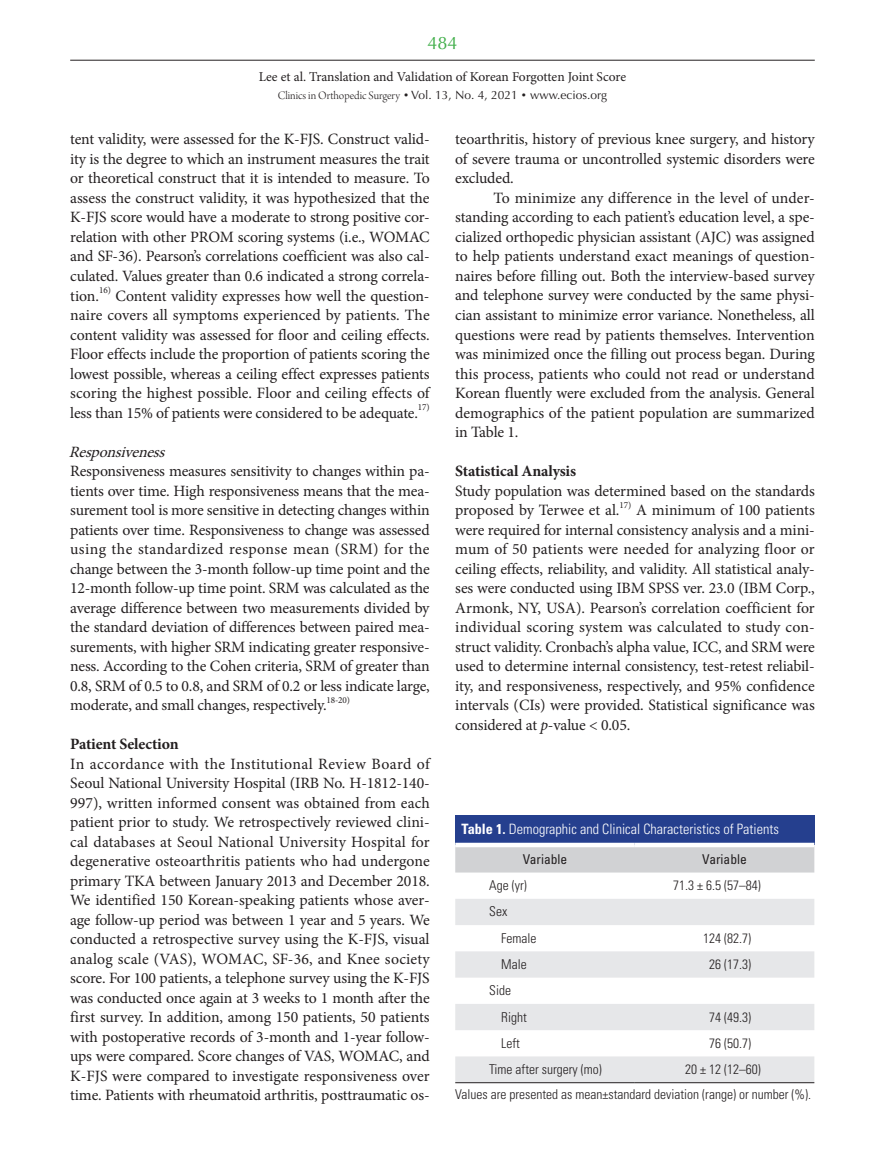
<style>
.page{position:relative;width:885px;height:1170px;background:#fff}
.page>*{position:absolute;margin:0;border:0;box-sizing:border-box;transform-origin:0 0}
.t1{font:18px "Optima LT Std";color:#40ae49}
.t2{font:15.75px/19.5px "Minion Pro";letter-spacing:-.01em;color:#231f20;text-align:justify}
.t3{font:700 15.75px "Minion Pro";letter-spacing:-.015em;color:#231f20}
.t4{font:italic 15.75px "Minion Pro";color:#231f20}
.t5{font:300 condensed 14.25px "Univers LT Std";color:#fff}
.t6{font:300 condensed 13.5px/26.2px "Univers LT Std";color:#231f20}
.t7{font:13.5px "Minion Pro";letter-spacing:-.01em;color:#231f20}
.t8{font:condensed 13.5px "Univers LT Std";color:#231f20}
.t9{font:12px "Optima LT Std";color:#231f20}
.t10{font:9.15px "Minion Pro";letter-spacing:-.01em;color:#231f20}
.s1{font-family:"Arno Pro Light Display"}
.s2{font-size:9px}
.s3{font-style:italic}
.s4{font-weight:700}
</style>
<div class="page">
<hr style="left:70px;top:60px;width:744px;height:1px;background:#231f20">
<div style="left:455px;top:815px;width:359px;height:29px;background:#253f8e"></div>
<div style="left:455px;top:847px;width:359px;height:25px;background:#d1d2d4"></div>
<svg style="left:455px;top:899px;width:359px;height:183px;fill:#e6e7e9"></svg>
<div style="left:455px;top:842px;width:179px;height:5px;background:#fff"></div>
<div style="left:634px;top:842px;width:180px;height:5px;background:#fff"></div>
<hr style="left:455px;top:1082px;width:179px;height:1px;background:#231f20">
<hr style="left:634px;top:1082px;width:180px;height:1px;background:#231f20">
<p class="t1" style="left:427px;top:32px;width:32px">484</p>
<p class="t7" style="left:259px;top:68px;width:369px">Lee et al. Translation and Validation of Korean Forgotten Joint Score</p>
<p class="t9" style="left:278px;top:88px;width:331px"><span class="s1">Clinics in Orthopedic Surgery</span> <span class="s2">•</span> Vol. 13, No. 4, 2021 <span class="s2">•</span> www.ecios.org</p>
<p class="t2" style="left:70px;top:130px;width:361px">tent validity, were assessed for the K-FJS. Construct valid&shy;ity is the degree to which an instrument measures the trait or theoretical construct that it is intended to measure. To assess the construct validity, it was hypothesized that the K-FJS score would have a moderate to strong positive cor&shy;relation with other PROM scoring systems (i.e., WOMAC and SF-36). Pearson’s correlations coefficient was also cal&shy;culated. Values greater than 0.6 indicated a strong correla&shy;tion.</p>
<p class="t2" style="left:455px;top:130px;width:361px">teoarthritis, history of previous knee surgery, and history of severe trauma or uncontrolled systemic disorders were excluded.</p>
<p class="t2" style="left:455px;top:188px;width:361px;text-indent:38px">To minimize any difference in the level of under&shy;standing according to each patient’s education level, a spe&shy;cialized orthopedic physician assistant (AJC) was assigned to help patients understand exact meanings of question&shy;naires before filling out. Both the interview-based survey and telephone survey were conducted by the same physi&shy;cian assistant to minimize error variance. Nonetheless, all questions were read by patients themselves. Intervention was minimized once the filling out process began. During this process, patients who could not read or understand Korean fluently were excluded from the analysis. General demographics of the patient population are summarized in Table 1.</p>
<p class="t3" style="left:455px;top:460px;width:122px">Statistical Analysis</p>
<p class="t2" style="left:455px;top:481px;width:361px">Study population was determined based on the standards proposed by Terwee et al.</p>
<p class="t10" style="left:99px;top:284px;width:13px">16)</p>
<p class="t2" style="left:70px;top:286px;width:361px;text-indent:45px">Content validity expresses how well the question&shy;naire covers all symptoms experienced by patients. The content validity was assessed for floor and ceiling effects.<br>Floor effects include the proportion of patients scoring the lowest possible, whereas a ceiling effect expresses patients scoring the highest possible. Floor and ceiling effects of less than 15% of patients were considered to be adequate.</p>
<p class="t10" style="left:418px;top:401px;width:13px">17)</p>
<p class="t4" style="left:69px;top:441px;width:103px">Responsiveness</p>
<p class="t2" style="left:70px;top:461px;width:361px">Responsiveness measures sensitivity to changes within pa&shy;tients over time. High responsiveness means that the mea&shy;surement tool is more sensitive in detecting changes within patients over time. Responsiveness to change was assessed using the standardized response mean (SRM) for the change between the 3-month follow-up time point and the 12-month follow-up time point. SRM was calculated as the average difference between two measurements divided by the standard deviation of differences between paired mea&shy;surements, with higher SRM indicating greater responsive&shy;ness. According to the Cohen criteria, SRM of greater than 0.8, SRM of 0.5 to 0.8, and SRM of 0.2 or less indicate large, moderate, and small changes, respectively.</p>
<p class="t10" style="left:619px;top:498px;width:13px">17)</p>
<p class="t2" style="left:455px;top:500px;width:361px;text-indent:181px">A minimum of 100 patients were required for internal consistency analysis and a mini&shy;mum of 50 patients were needed for analyzing floor or ceiling effects, reliability, and validity. All statistical analy&shy;ses were conducted using IBM SPSS ver. 23.0 (IBM Corp., Armonk, NY, USA). Pearson’s correlation coefficient for individual scoring system was calculated to study con&shy;struct validity. Cronbach’s alpha value, ICC, and SRM were used to determine internal consistency, test-retest reliabil&shy;ity, and responsiveness, respectively, and 95% confidence intervals (CIs) were provided. Statistical significance was considered at <span class="s3">p</span>-value &lt; 0.05.</p>
<p class="t10" style="left:326px;top:693px;width:25px">18-20)</p>
<p class="t3" style="left:70px;top:733px;width:110px">Patient Selection</p>
<p class="t2" style="left:70px;top:754px;width:361px">In accordance with the Institutional Review Board of Seoul National University Hospital (IRB No. H-1812-140- 997), written informed consent was obtained from each patient prior to study. We retrospectively reviewed clini&shy;cal databases at Seoul National University Hospital for degenerative osteoarthritis patients who had undergone primary TKA between January 2013 and December 2018.<br>We identified 150 Korean-speaking patients whose aver&shy;age follow-up period was between 1 year and 5 years. We conducted a retrospective survey using the K-FJS, visual analog scale (VAS), WOMAC, SF-36, and Knee society score. For 100 patients, a telephone survey using the K-FJS was conducted once again at 3 weeks to 1 month after the first survey. In addition, among 150 patients, 50 patients with postoperative records of 3-month and 1-year follow&shy;ups were compared. Score changes of VAS, WOMAC, and K-FJS were compared to investigate responsiveness over time. Patients with rheumatoid arthritis, posttraumatic os-</p>
<p class="t5" style="left:461px;top:820px;width:319px"><span class="s4">Table 1.</span> Demographic and Clinical Characteristics of Patients</p>
<p class="t8" style="left:522px;top:850px;width:46px">Variable</p>
<p class="t8" style="left:702px;top:850px;width:46px">Variable</p>
<p class="t6" style="left:489px;top:872px;width:39px">Age (yr)</p>
<p class="t6" style="left:673px;top:872px;width:89px">71.3 ± 6.5 (57–84)</p>
<p class="t6" style="left:501px;top:898px;width:37px;text-indent:-12px">Sex<br>Female</p>
<p class="t6" style="left:703px;top:924px;width:49px">124 (82.7)</p>
<p class="t6" style="left:501px;top:951px;width:27px">Male</p>
<p class="t6" style="left:709px;top:951px;width:43px">26 (17.3)</p>
<p class="t6" style="left:501px;top:977px;width:27px;text-indent:-12px">Side<br>Right</p>
<p class="t6" style="left:709px;top:1003px;width:43px">74 (49.3)</p>
<p class="t6" style="left:501px;top:1029px;width:20px">Left</p>
<p class="t6" style="left:709px;top:1029px;width:43px">76 (50.7)</p>
<p class="t6" style="left:489px;top:1056px;width:114px">Time after surgery (mo)</p>
<p class="t6" style="left:455px;top:1056px;width:357px;line-height:24.5px;text-indent:230px">20 ± 12 (12–60)<br>Values are presented as mean±standard deviation (range) or number (%).</p>
</div>
